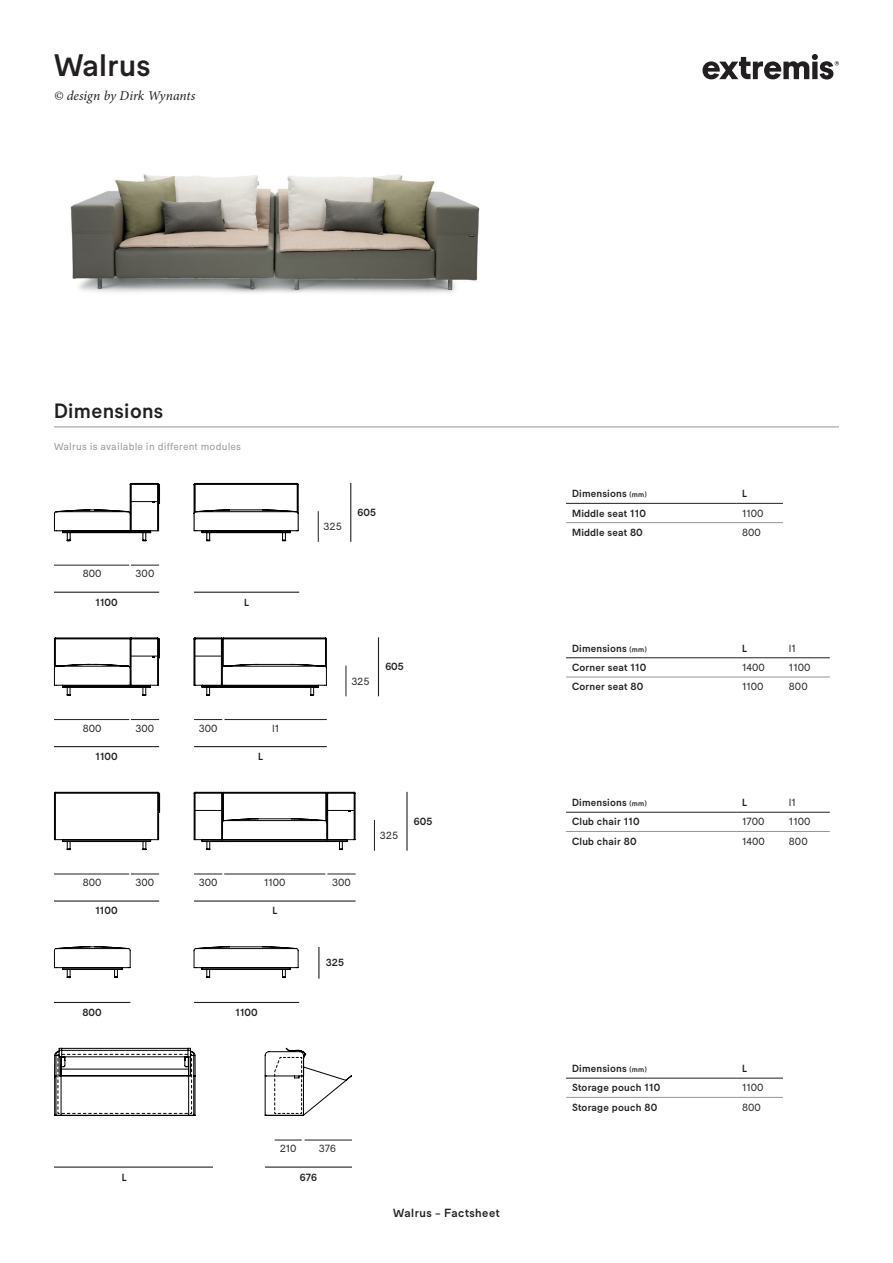
<style>
.page{position:relative;width:893px;height:1263px;background:#fff}
.page>*{position:absolute;margin:0;border:0;box-sizing:border-box;transform-origin:0 0}
.t1{font:500 31.5px "Extremis Compakt";letter-spacing:.01em;color:#231f20}
.t2{font:500 21px "Extremis Compakt";letter-spacing:.02em;color:#231f20}
.t3{font:italic 13.5px "Minion Pro";color:#231f20}
.t4{font:500 12px "Extremis Compakt";letter-spacing:.04em;color:#231f20}
.t5{font:500 10.5px "Extremis Compakt";letter-spacing:.02em;color:#231f20}
.t6{font:10.5px "Extremis Compakt";color:#231f20}
.t7{font:10.5px "Extremis Compakt";letter-spacing:.02em;color:#939598}
.s1{font-size:7.5px}
</style>
<div class="page">
<svg style="left:702px;top:54px;width:137px;height:26px"></svg>
<hr style="left:54px;top:427px;width:785px;height:1px;background:#939598">
<img style="left:70px;top:174px;width:410px;height:119px">
<hr style="left:54px;top:592px;width:105px;height:1px;background:#231f20">
<hr style="left:194px;top:592px;width:105px;height:1px;background:#231f20">
<hr style="left:54px;top:565px;width:75px;height:1px;background:#231f20">
<svg style="left:131px;top:565px;width:28px;height:1px"></svg>
<hr style="left:350px;top:483px;width:1px;height:59px;background:#231f20">
<hr style="left:378px;top:637px;width:1px;height:59px;background:#231f20">
<hr style="left:318px;top:511px;width:1px;height:31px;background:#231f20">
<hr style="left:346px;top:666px;width:1px;height:30px;background:#231f20">
<hr style="left:566px;top:503px;width:170px;height:1px;background:#231f20">
<hr style="left:736px;top:503px;width:47px;height:1px;background:#231f20">
<hr style="left:566px;top:522px;width:170px;height:1px;background:#939598">
<hr style="left:736px;top:522px;width:47px;height:1px;background:#939598">
<hr style="left:566px;top:657px;width:170px;height:1px;background:#231f20">
<hr style="left:736px;top:657px;width:47px;height:1px;background:#231f20">
<hr style="left:783px;top:657px;width:47px;height:1px;background:#231f20">
<hr style="left:566px;top:677px;width:170px;height:1px;background:#939598">
<hr style="left:736px;top:677px;width:47px;height:1px;background:#939598">
<hr style="left:783px;top:677px;width:47px;height:1px;background:#939598">
<hr style="left:566px;top:812px;width:170px;height:1px;background:#231f20">
<hr style="left:736px;top:812px;width:47px;height:1px;background:#231f20">
<hr style="left:783px;top:812px;width:47px;height:1px;background:#231f20">
<hr style="left:566px;top:831px;width:170px;height:1px;background:#939598">
<hr style="left:736px;top:831px;width:47px;height:1px;background:#939598">
<hr style="left:783px;top:831px;width:47px;height:1px;background:#939598">
<hr style="left:566px;top:1078px;width:170px;height:1px;background:#231f20">
<hr style="left:736px;top:1078px;width:47px;height:1px;background:#231f20">
<hr style="left:566px;top:1097px;width:170px;height:1px;background:#939598">
<hr style="left:736px;top:1097px;width:47px;height:1px;background:#939598">
<svg style="left:194px;top:483px;width:104px;height:58px"></svg>
<svg style="left:54px;top:483px;width:106px;height:58px"></svg>
<svg style="left:194px;top:638px;width:133px;height:57px"></svg>
<svg style="left:54px;top:638px;width:106px;height:57px"></svg>
<hr style="left:54px;top:746px;width:105px;height:1px;background:#231f20">
<hr style="left:194px;top:746px;width:133px;height:1px;background:#231f20">
<hr style="left:54px;top:719px;width:75px;height:1px;background:#231f20">
<hr style="left:225px;top:719px;width:102px;height:1px;background:#231f20">
<svg style="left:131px;top:719px;width:28px;height:1px"></svg>
<svg style="left:194px;top:719px;width:28px;height:1px"></svg>
<svg style="left:54px;top:792px;width:106px;height:58px"></svg>
<svg style="left:194px;top:792px;width:161px;height:58px"></svg>
<hr style="left:406px;top:792px;width:2px;height:59px;background:#231f20">
<hr style="left:374px;top:820px;width:1px;height:31px;background:#231f20">
<hr style="left:54px;top:900px;width:105px;height:2px;background:#231f20">
<hr style="left:194px;top:900px;width:162px;height:2px;background:#231f20">
<hr style="left:54px;top:1166px;width:159px;height:2px;background:#231f20">
<hr style="left:54px;top:874px;width:75px;height:1px;background:#231f20">
<hr style="left:224px;top:874px;width:101px;height:1px;background:#231f20">
<svg style="left:131px;top:874px;width:28px;height:1px"></svg>
<svg style="left:194px;top:874px;width:28px;height:1px"></svg>
<svg style="left:327px;top:874px;width:29px;height:1px"></svg>
<svg style="left:275px;top:1140px;width:27px;height:1px"></svg>
<hr style="left:305px;top:1140px;width:47px;height:1px;background:#231f20">
<svg style="left:194px;top:946px;width:104px;height:32px"></svg>
<svg style="left:54px;top:946px;width:76px;height:32px"></svg>
<hr style="left:318px;top:947px;width:1px;height:32px;background:#231f20">
<hr style="left:54px;top:1002px;width:76px;height:1px;background:#231f20">
<hr style="left:194px;top:1002px;width:105px;height:1px;background:#231f20">
<hr style="left:265px;top:1166px;width:87px;height:2px;background:#231f20">
<svg style="left:265px;top:1048px;width:87px;height:68px"></svg>
<svg style="left:54px;top:1048px;width:141px;height:68px"></svg>
<h1 class="t1" style="left:54px;top:46px;width:98px">Walrus</h1>
<p class="t3" style="left:54px;top:86px;width:143px">© design by Dirk Wynants</p>
<h2 class="t2" style="left:54px;top:398px;width:111px">Dimensions</h2>
<p class="t7" style="left:54px;top:440px;width:189px">Walrus is available in different modules</p>
<p class="t6" style="left:83px;top:567px;width:20px">800</p>
<p class="t6" style="left:136px;top:567px;width:20px">300</p>
<p class="t5" style="left:96px;top:596px;width:24px">1100</p>
<p class="t5" style="left:244px;top:596px;width:6px">L</p>
<p class="t6" style="left:83px;top:722px;width:20px">800</p>
<p class="t6" style="left:136px;top:722px;width:20px">300</p>
<p class="t6" style="left:199px;top:722px;width:20px">300</p>
<p class="t6" style="left:272px;top:722px;width:9px">l1</p>
<p class="t5" style="left:96px;top:750px;width:24px">1100</p>
<p class="t5" style="left:258px;top:750px;width:6px">L</p>
<p class="t6" style="left:324px;top:520px;width:20px">325</p>
<p class="t5" style="left:358px;top:506px;width:20px">605</p>
<p class="t6" style="left:351px;top:675px;width:20px">325</p>
<p class="t5" style="left:385px;top:660px;width:20px">605</p>
<p class="t6" style="left:83px;top:876px;width:20px">800</p>
<p class="t6" style="left:136px;top:876px;width:20px">300</p>
<p class="t6" style="left:199px;top:876px;width:20px">300</p>
<p class="t6" style="left:264px;top:876px;width:23px">1100</p>
<p class="t6" style="left:332px;top:876px;width:20px">300</p>
<p class="t5" style="left:96px;top:904px;width:24px">1100</p>
<p class="t5" style="left:272px;top:904px;width:6px">L</p>
<p class="t5" style="left:83px;top:1006px;width:21px">800</p>
<p class="t5" style="left:236px;top:1006px;width:24px">1100</p>
<p class="t5" style="left:326px;top:956px;width:20px">325</p>
<p class="t6" style="left:380px;top:829px;width:20px">325</p>
<p class="t5" style="left:414px;top:815px;width:20px">605</p>
<p class="t6" style="left:280px;top:1142px;width:18px">210</p>
<p class="t6" style="left:319px;top:1142px;width:18px">376</p>
<p class="t5" style="left:122px;top:1170px;width:6px">L</p>
<p class="t5" style="left:300px;top:1170px;width:19px">676</p>
<p class="t4" style="left:393px;top:1206px;width:108px">Walrus – Factsheet</p>
<p class="t5" style="left:572px;top:487px;width:76px">Dimensions <span class="s1">(mm)</span></p>
<p class="t5" style="left:742px;top:487px;width:6px">L</p>
<p class="t5" style="left:572px;top:507px;width:75px">Middle seat 110</p>
<p class="t6" style="left:742px;top:507px;width:23px">1100</p>
<p class="t5" style="left:572px;top:526px;width:72px">Middle seat 80</p>
<p class="t6" style="left:742px;top:526px;width:20px">800</p>
<p class="t5" style="left:572px;top:642px;width:76px">Dimensions <span class="s1">(mm)</span></p>
<p class="t5" style="left:742px;top:642px;width:6px">L</p>
<p class="t6" style="left:789px;top:642px;width:9px">l1</p>
<p class="t5" style="left:572px;top:661px;width:76px">Corner seat 110</p>
<p class="t6" style="left:742px;top:661px;width:24px">1400</p>
<p class="t6" style="left:789px;top:661px;width:23px">1100</p>
<p class="t5" style="left:572px;top:680px;width:73px">Corner seat 80</p>
<p class="t6" style="left:742px;top:680px;width:23px">1100</p>
<p class="t6" style="left:789px;top:680px;width:20px">800</p>
<p class="t5" style="left:572px;top:796px;width:76px">Dimensions <span class="s1">(mm)</span></p>
<p class="t5" style="left:742px;top:796px;width:6px">L</p>
<p class="t6" style="left:789px;top:796px;width:9px">l1</p>
<p class="t5" style="left:572px;top:815px;width:69px">Club chair 110</p>
<p class="t6" style="left:742px;top:816px;width:24px">1700</p>
<p class="t6" style="left:789px;top:816px;width:23px">1100</p>
<p class="t5" style="left:572px;top:835px;width:66px">Club chair 80</p>
<p class="t6" style="left:742px;top:835px;width:24px">1400</p>
<p class="t6" style="left:789px;top:835px;width:20px">800</p>
<p class="t5" style="left:572px;top:1062px;width:76px">Dimensions <span class="s1">(mm)</span></p>
<p class="t5" style="left:742px;top:1062px;width:6px">L</p>
<p class="t5" style="left:572px;top:1081px;width:90px">Storage pouch 110</p>
<p class="t6" style="left:742px;top:1082px;width:23px">1100</p>
<p class="t5" style="left:572px;top:1101px;width:87px">Storage pouch 80</p>
<p class="t6" style="left:742px;top:1101px;width:20px">800</p>
</div>
